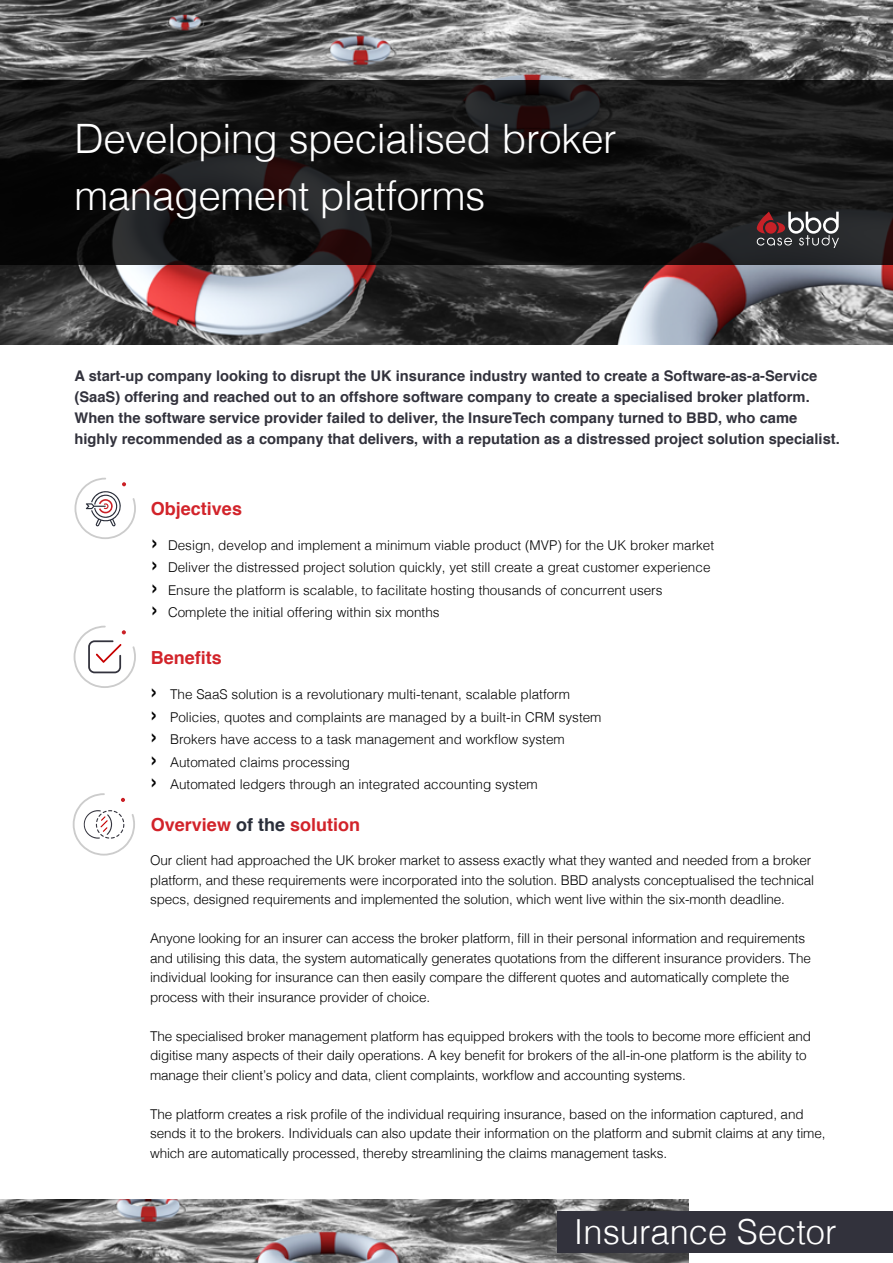
<style>
.page{position:relative;width:893px;height:1263px;background:#fff}
.page>*{position:absolute;margin:0;border:0;box-sizing:border-box;transform-origin:0 0}
.t1{font:300 40.5px/57px "Helvetica";letter-spacing:-.01em;color:#fff}
.t2{font:300 34.5px "Helvetica";color:#fff}
.t3{font:700 18px "Helvetica";color:#d2232a}
.t4{font:700 14.7px/21px "Helvetica";color:#32323c}
.t5{font:300 13.5px/19.5px "Helvetica";letter-spacing:-.01em;color:#000}
.s1{font-weight:700;font-size:22.5px}
.s2{color:#2a2e3a}
</style>
<div class="page">
<img style="left:0;top:0;width:893px;height:344px">
<svg style="left:0;top:80px;width:893px;height:185px;background:#161516"></svg>
<svg style="left:74px;top:626px;width:62px;height:62px"></svg>
<svg style="left:73px;top:793px;width:62px;height:62px"></svg>
<img style="left:0;top:1199px;width:688px;height:64px">
<svg style="left:75px;top:478px;width:61px;height:61px"></svg>
<div style="left:557px;top:1211px;width:336px;height:42px;background:#32323c"></div>
<svg style="left:757px;top:212px;width:82px;height:36px;background:#5f5053"></svg>
<h1 class="t1" style="left:75px;top:107px;width:544px">Developing specialised broker management platforms</h1>
<p class="t4" style="left:75px;top:365px;width:767px">A start-up company looking to disrupt the UK insurance industry wanted to create a Software-as-a-Service (SaaS) offering and reached out to an offshore software company to create a specialised broker platform.<br>When the software service provider failed to deliver, the InsureTech company turned to BBD, who came highly recommended as a company that delivers, with a reputation as a distressed project solution specialist.</p>
<h3 class="t3" style="left:151px;top:494px;width:93px">Objectives</h3>
<p class="t5" style="left:151px;top:533px;width:565px;line-height:22.5px"><span class="s1">›</span> Design, develop and implement a minimum viable product (MVP) for the UK broker market <span class="s1">›</span> Deliver the distressed project solution quickly, yet still create a great customer experience <span class="s1">›</span> Ensure the platform is scalable, to facilitate hosting thousands of concurrent users<br><span class="s1">›</span> Complete the initial offering within six months</p>
<h3 class="t3" style="left:151px;top:643px;width:73px">Benefits</h3>
<p class="t5" style="left:150px;top:682px;width:453px;line-height:22.5px"><span class="s1">›</span> The SaaS solution is a revolutionary multi-tenant, scalable platform<br><span class="s1">›</span> Policies, quotes and complaints are managed by a built-in CRM system <span class="s1">›</span> Brokers have access to a task management and workflow system<br><span class="s1">›</span> Automated claims processing<br><span class="s1">›</span> Automated ledgers through an integrated accounting system</p>
<h3 class="t3" style="left:151px;top:810px;width:211px">Overview <span class="s2">of the</span> solution</h3>
<p class="t5" style="left:150px;top:850px;width:666px">Our client had approached the UK broker market to assess exactly what they wanted and needed from a broker platform, and these requirements were incorporated into the solution. BBD analysts conceptualised the technical specs, designed requirements and implemented the solution, which went live within the six-month deadline.</p>
<p class="t5" style="left:150px;top:928px;width:662px">Anyone looking for an insurer can access the broker platform, fill in their personal information and requirements and utilising this data, the system automatically generates quotations from the different insurance providers. The individual looking for insurance can then easily compare the different quotes and automatically complete the process with their insurance provider of choice.</p>
<p class="t5" style="left:150px;top:1025px;width:663px">The specialised broker management platform has equipped brokers with the tools to become more efficient and digitise many aspects of their daily operations. A key benefit for brokers of the all-in-one platform is the ability to manage their client’s policy and data, client complaints, workflow and accounting systems.</p>
<p class="t5" style="left:150px;top:1103px;width:677px">The platform creates a risk profile of the individual requiring insurance, based on the information captured, and sends it to the brokers. Individuals can also update their information on the platform and submit claims at any time, which are automatically processed, thereby streamlining the claims management tasks.</p>
<h2 class="t2" style="left:574px;top:1202px;width:264px">Insurance Sector</h2>
</div>
